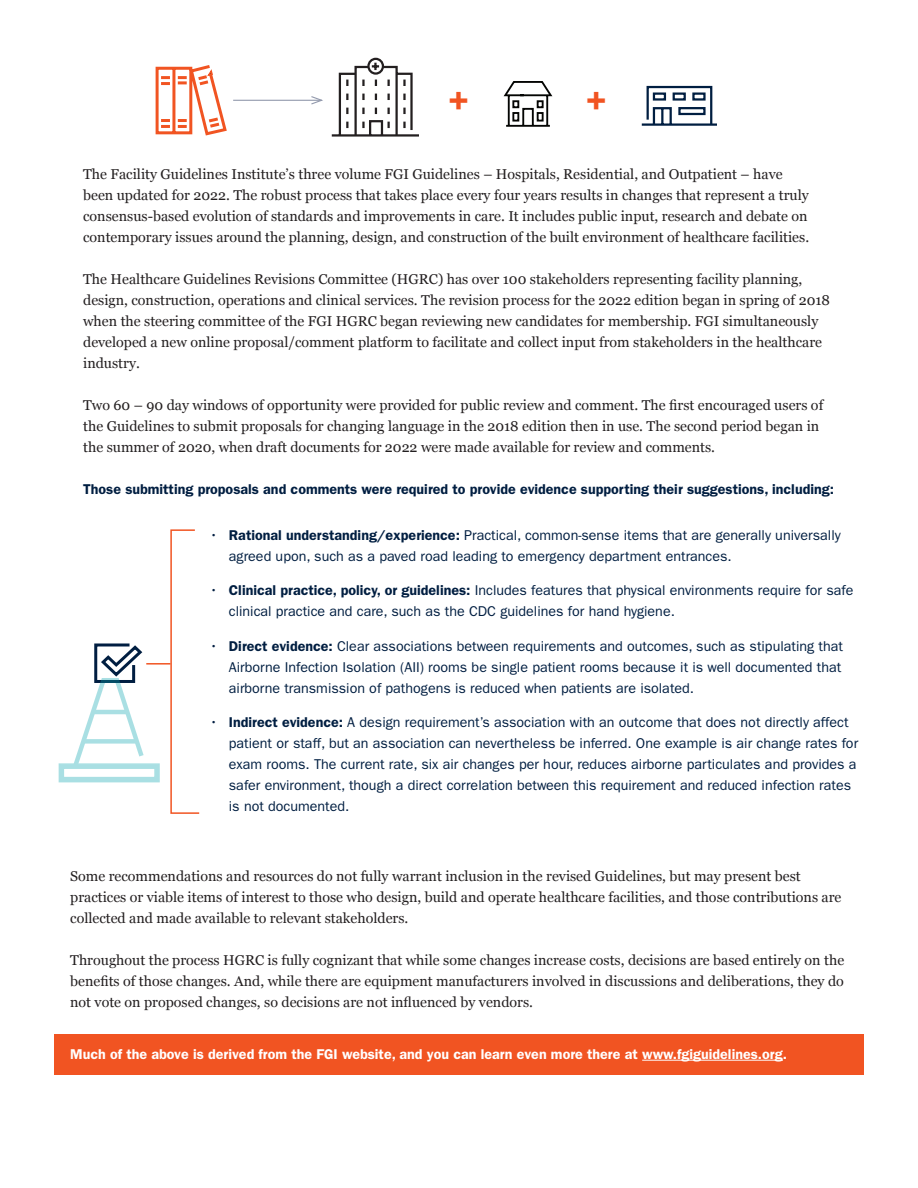
<style>
.page{position:relative;width:918px;height:1188px;background:#fff}
.page>*{position:absolute;margin:0;border:0;box-sizing:border-box;transform-origin:0 0}
.text_bold{font:600 36px "ITC Franklin Gothic Std";color:#f15422}
.text{font:14.25px/21px "Georgia";color:#231f20}
.franklin_bullets_boo{font:14.25px/21px "ITC Franklin Gothic Std";color:#001e41}
.franklin_bullets_bol{font:600 14.25px "ITC Franklin Gothic Std";color:#001e41}
.franklin_bullets_bol-2{font:600 14.25px "ITC Franklin Gothic Std";color:#fff}
.s1{font-weight:600}
</style>
<div class="page">
<div style="left:54px;top:1034px;width:810px;height:40px;background:#f15422"></div>
<svg style="left:155px;top:65px;width:72px;height:71px"></svg>
<svg style="left:641px;top:85px;width:76px;height:41px"></svg>
<hr style="left:233px;top:100px;width:89px;height:1px;background:#939aad">
<svg style="left:310px;top:57px;width:109px;height:80px"></svg>
<svg style="left:503px;top:81px;width:50px;height:46px"></svg>
<svg style="left:58px;top:643px;width:102px;height:140px"></svg>
<div style="left:83px;top:739px;width:53px;height:5px;background:#a9dfe3"></div>
<hr style="left:93px;top:710px;width:34px;height:4px;background:#a9dfe3">
<svg style="left:170px;top:529px;width:30px;height:285px"></svg>
<hr style="left:146px;top:663px;width:25px;height:2px;background:#f15422">
<hr style="left:642px;top:1060px;width:141px;height:1px;background:#fff">
<p class="text_bold" style="left:448px;top:77px;width:23px">+</p>
<p class="text_bold" style="left:585px;top:77px;width:23px">+</p>
<p class="text" style="left:83px;top:163px;width:728px">The Facility Guidelines Institute’s three volume FGI Guidelines – Hospitals, Residential, and Outpatient – have been updated for 2022. The robust process that takes place every four years results in changes that represent a truly consensus-based evolution of standards and improvements in care. It includes public input, research and debate on contemporary issues around the planning, design, and construction of the built environment of healthcare facilities.</p>
<p class="text" style="left:83px;top:268px;width:748px">The Healthcare Guidelines Revisions Committee (HGRC) has over 100 stakeholders representing facility planning, design, construction, operations and clinical services. The revision process for the 2022 edition began in spring of 2018 when the steering committee of the FGI HGRC began reviewing new candidates for membership. FGI simultaneously developed a new online proposal/comment platform to facilitate and collect input from stakeholders in the healthcare industry.</p>
<p class="text" style="left:83px;top:394px;width:742px">Two 60 – 90 day windows of opportunity were provided for public review and comment. The first encouraged users of the Guidelines to submit proposals for changing language in the 2018 edition then in use. The second period began in the summer of 2020, when draft documents for 2022 were made available for review and comments.</p>
<p class="franklin_bullets_bol" style="left:83px;top:481px;width:752px">Those submitting proposals and comments were required to provide evidence supporting their suggestions, including:</p>
<p class="franklin_bullets_boo" style="left:229px;top:525px;width:613px;text-indent:-20px">• <span class="s1">Rational understanding/experience:</span> Practical, common-sense items that are generally universally agreed upon, such as a paved road leading to emergency department entrances.</p>
<p class="franklin_bullets_boo" style="left:229px;top:580px;width:626px;text-indent:-20px">• <span class="s1">Clinical practice, policy, or guidelines:</span> Includes features that physical environments require for safe clinical practice and care, such as the CDC guidelines for hand hygiene.</p>
<p class="franklin_bullets_boo" style="left:229px;top:636px;width:616px;text-indent:-20px">• <span class="s1">Direct evidence:</span> Clear associations between requirements and outcomes, such as stipulating that<br>Airborne Infection Isolation (AII) rooms be single patient rooms because it is well documented that airborne transmission of pathogens is reduced when patients are isolated.</p>
<p class="franklin_bullets_boo" style="left:229px;top:712px;width:631px;text-indent:-20px">• <span class="s1">Indirect evidence:</span> A design requirement’s association with an outcome that does not directly affect patient or staff, but an association can nevertheless be inferred. One example is air change rates for exam rooms. The current rate, six air changes per hour, reduces airborne particulates and provides a safer environment, though a direct correlation between this requirement and reduced infection rates is not documented.</p>
<p class="text" style="left:70px;top:865px;width:773px">Some recommendations and resources do not fully warrant inclusion in the revised Guidelines, but may present best practices or viable items of interest to those who design, build and operate healthcare facilities, and those contributions are collected and made available to relevant stakeholders.</p>
<p class="text" style="left:70px;top:949px;width:776px;text-align:justify">Throughout the process HGRC is fully cognizant that while some changes increase costs, decisions are based entirely on the benefits of those changes. And, while there are equipment manufacturers involved in discussions and deliberations, they do not vote on proposed changes, so decisions are not influenced by vendors.</p>
<p class="franklin_bullets_bol-2" style="left:70px;top:1045px;width:718px">Much of the above is derived from the FGI website, and you can learn even more there at www.fgiguidelines.org.</p>
</div>
